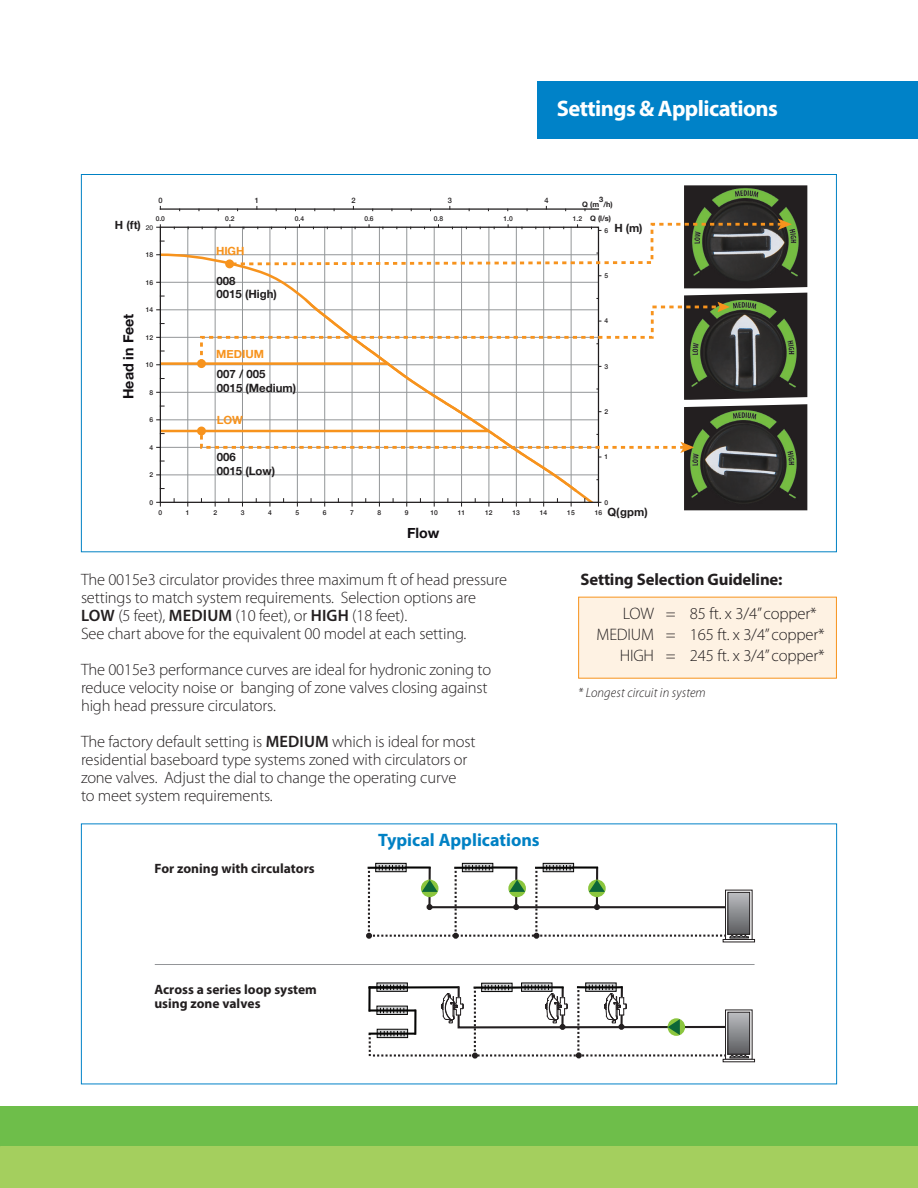
<style>
.page{position:relative;width:918px;height:1188px;background:#fff}
.page>*{position:absolute;margin:0;border:0;box-sizing:border-box;transform-origin:0 0}
.t1{font:700 22.5px "Myriad Pro";letter-spacing:-.025em;color:#fff}
.t2{font:700 18px "Myriad Pro";color:#0081c4}
.t3{font:300 16.65px "Myriad Pro";letter-spacing:-.01em;color:#231f20}
.t4{font:700 16.65px "Myriad Pro";letter-spacing:-.01em;color:#231f20}
.t5{font:300 16.5px/18px "Myriad Pro";letter-spacing:-.01em;color:#231f20}
.t6{font:700 14.25px "Helvetica Neue";color:#110e12}
.t7{font:700 13.5px/13.5px "Myriad Pro";color:#231f20}
.t8{font:italic 300 13.5px "Myriad Pro";letter-spacing:.01em;color:#231f20;scale:.95 1}
.t9{font:700 11.4px/13.6px "Helvetica Neue";color:#201d1e}
.t10{font:700 11.25px "Helvetica Neue";color:#201d1e}
.t11{font:700 11.25px "Helvetica Neue";letter-spacing:-.005em;color:#f7931d}
.t12{font:700 7.5px "Helvetica Neue";color:#201d1e}
.t13{font:500 7.5px "Helvetica Neue";color:#201d1e}
.t14{font:500 6.75px "Helvetica Neue";color:#201d1e}
.t15{font:6.75px "Helvetica";color:#201d1e}
.s1{font-weight:500;font-size:6.75px}
.s2{font-weight:600}
</style>
<div class="page">
<hr style="left:368px;top:988px;width:3px;height:23px;background:#050504">
<div style="left:728px;top:1012px;width:22px;height:42px;border:1px solid #231f20"></div>
<div style="left:723px;top:1059px;width:32px;height:3px;border:1px solid #231f20"></div>
<hr style="left:155px;top:964px;width:600px;height:1px;background:#939598">
<svg style="left:545px;top:865px;width:27px;height:1px"></svg>
<div style="left:543px;top:863px;width:31px;height:9px;border:1px solid #050504"></div>
<div style="left:728px;top:892px;width:22px;height:43px;border:1px solid #231f20"></div>
<div style="left:723px;top:939px;width:32px;height:3px;border:1px solid #231f20"></div>
<svg style="left:464px;top:865px;width:27px;height:1px"></svg>
<div style="left:462px;top:863px;width:31px;height:9px;border:1px solid #050504"></div>
<svg style="left:377px;top:865px;width:27px;height:1px"></svg>
<div style="left:375px;top:863px;width:31px;height:9px;border:1px solid #050504"></div>
<svg style="left:369px;top:984px;width:380px;height:75px"></svg>
<svg style="left:366px;top:866px;width:383px;height:73px"></svg>
<img style="left:684px;top:185px;width:123px;height:103px">
<img style="left:792px;top:293px;width:15px;height:105px">
<img style="left:684px;top:404px;width:123px;height:106px">
<hr style="left:160px;top:208px;width:438px;height:2px;background:#201d1e">
<svg style="left:157px;top:219px;width:635px;height:287px"></svg>
<div style="left:578px;top:597px;width:259px;height:82px;background:#fef2e3"></div>
<div style="left:538px;top:81px;width:380px;height:58px;background:#0082c8"></div>
<div style="left:0;top:1146px;width:918px;height:42px;background:#a4cf5e"></div>
<div style="left:0;top:1106px;width:918px;height:40px;background:#6ebe4a"></div>
<h1 class="t1" style="left:557px;top:94px;width:223px">Settings &amp; Applications</h1>
<p class="t13" style="left:158px;top:194px;width:6px">0</p>
<p class="t13" style="left:255px;top:194px;width:6px">1</p>
<p class="t13" style="left:351px;top:194px;width:6px">2</p>
<p class="t13" style="left:448px;top:194px;width:6px">3</p>
<p class="t13" style="left:544px;top:194px;width:6px">4</p>
<p class="t12" style="left:599px;top:195px;width:6px">3</p>
<p class="t12" style="left:582px;top:200px;width:18px">Q (m</p>
<p class="t12" style="left:603px;top:200px;width:11px">/h)</p>
<p class="t14" style="left:156px;top:214px;width:11px">0.0</p>
<p class="t14" style="left:225px;top:214px;width:11px">0.2</p>
<p class="t14" style="left:295px;top:214px;width:11px">0.4</p>
<p class="t14" style="left:364px;top:214px;width:11px">0.6</p>
<p class="t14" style="left:434px;top:214px;width:11px">0.8</p>
<p class="t14" style="left:503px;top:214px;width:11px">1.0</p>
<p class="t12" style="left:573px;top:214px;width:40px"><span class="s1">1.2</span> Q (l/s)</p>
<p class="t10" style="left:115px;top:218px;width:28px">H (ft)</p>
<p class="t10" style="left:614px;top:221px;width:30px">H (m)</p>
<p class="t15" style="left:146px;top:222px;width:9px">20</p>
<p class="t14" style="left:604px;top:225px;width:5px">6</p>
<p class="t6" style="left:120px;top:399px;width:87px;rotate:-90deg">Head in Feet</p>
<p class="t14" style="left:146px;top:249px;width:9px">18</p>
<p class="t14" style="left:146px;top:277px;width:9px">16</p>
<p class="t14" style="left:146px;top:304px;width:9px">14</p>
<p class="t14" style="left:146px;top:332px;width:9px">12</p>
<p class="t14" style="left:146px;top:359px;width:9px">10</p>
<p class="t14" style="left:150px;top:387px;width:5px">8</p>
<p class="t14" style="left:150px;top:414px;width:5px">6</p>
<p class="t14" style="left:150px;top:442px;width:5px">4</p>
<p class="t14" style="left:150px;top:469px;width:5px">2</p>
<p class="t14" style="left:150px;top:497px;width:5px">0</p>
<p class="t11" style="left:216px;top:244px;width:30px">HIGH</p>
<p class="t9" style="left:216px;top:273px;width:62px">008<br>0015 (High)</p>
<p class="t11" style="left:216px;top:347px;width:49px">MEDIUM</p>
<p class="t9" style="left:217px;top:367px;width:81px">007 / 005<br>0015 (Medium)</p>
<p class="t11" style="left:217px;top:413px;width:28px">LOW</p>
<p class="t9" style="left:217px;top:450px;width:21px">006</p>
<p class="t9" style="left:217px;top:464px;width:60px">0015 (Low)</p>
<p class="t14" style="left:604px;top:270px;width:5px">5</p>
<p class="t14" style="left:604px;top:316px;width:5px">4</p>
<p class="t14" style="left:604px;top:361px;width:5px">3</p>
<p class="t14" style="left:604px;top:406px;width:5px">2</p>
<p class="t14" style="left:604px;top:452px;width:5px">1</p>
<p class="t14" style="left:604px;top:497px;width:5px">0</p>
<p class="t14" style="left:159px;top:508px;width:5px">0</p>
<p class="t14" style="left:186px;top:508px;width:5px">1</p>
<p class="t14" style="left:213px;top:508px;width:5px">2</p>
<p class="t14" style="left:241px;top:508px;width:5px">3</p>
<p class="t14" style="left:268px;top:508px;width:5px">4</p>
<p class="t14" style="left:295px;top:508px;width:5px">5</p>
<p class="t14" style="left:323px;top:508px;width:5px">6</p>
<p class="t14" style="left:350px;top:508px;width:5px">7</p>
<p class="t14" style="left:378px;top:508px;width:5px">8</p>
<p class="t14" style="left:405px;top:508px;width:5px">9</p>
<p class="t14" style="left:430px;top:508px;width:9px">10</p>
<p class="t14" style="left:458px;top:508px;width:9px">11</p>
<p class="t14" style="left:485px;top:508px;width:9px">12</p>
<p class="t14" style="left:513px;top:508px;width:9px">13</p>
<p class="t14" style="left:540px;top:508px;width:9px">14</p>
<p class="t14" style="left:567px;top:508px;width:9px">15</p>
<p class="t10" style="left:595px;top:505px;width:55px"><span class="s1">16</span> Q(gpm)</p>
<p class="t6" style="left:407px;top:524px;width:34px">Flow</p>
<p class="t5" style="left:81px;top:570px;width:428px">The 0015e3 circulator provides three maximum ft of head pressure settings to match system requirements. Selection options are <span class="s2">LOW</span> (5 feet), <span class="s2">MEDIUM</span> (10 feet), or <span class="s2">HIGH</span> (18 feet).<br>See chart above for the equivalent 00 model at each setting.</p>
<p class="t5" style="left:81px;top:660px;width:412px">The 0015e3 performance curves are ideal for hydronic zoning to reduce velocity noise or banging of zone valves closing against high head pressure circulators.</p>
<p class="t5" style="left:81px;top:732px;width:396px">The factory default setting is <span class="s2">MEDIUM</span> which is ideal for most residential baseboard type systems zoned with circulators or zone valves. Adjust the dial to change the operating curve<br>to meet system requirements.</p>
<p class="t7" style="left:154px;top:861px;width:162px">For zoning with circulators</p>
<p class="t2" style="left:378px;top:828px;width:163px">Typical Applications</p>
<p class="t4" style="left:580px;top:569px;width:204px">Setting Selection Guideline:</p>
<p class="t3" style="left:623px;top:603px;width:196px">LOW = 85 ft. x 3/4” copper*</p>
<p class="t3" style="left:597px;top:624px;width:230px">MEDIUM = 165 ft. x 3/4” copper*</p>
<p class="t3" style="left:620px;top:646px;width:207px">HIGH = 245 ft. x 3/4” copper*</p>
<p class="t8" style="left:578px;top:685px;width:136px">* Longest circuit in system</p>
<p class="t7" style="left:154px;top:983px;width:164px">Across a series loop system using zone valves</p>
</div>
